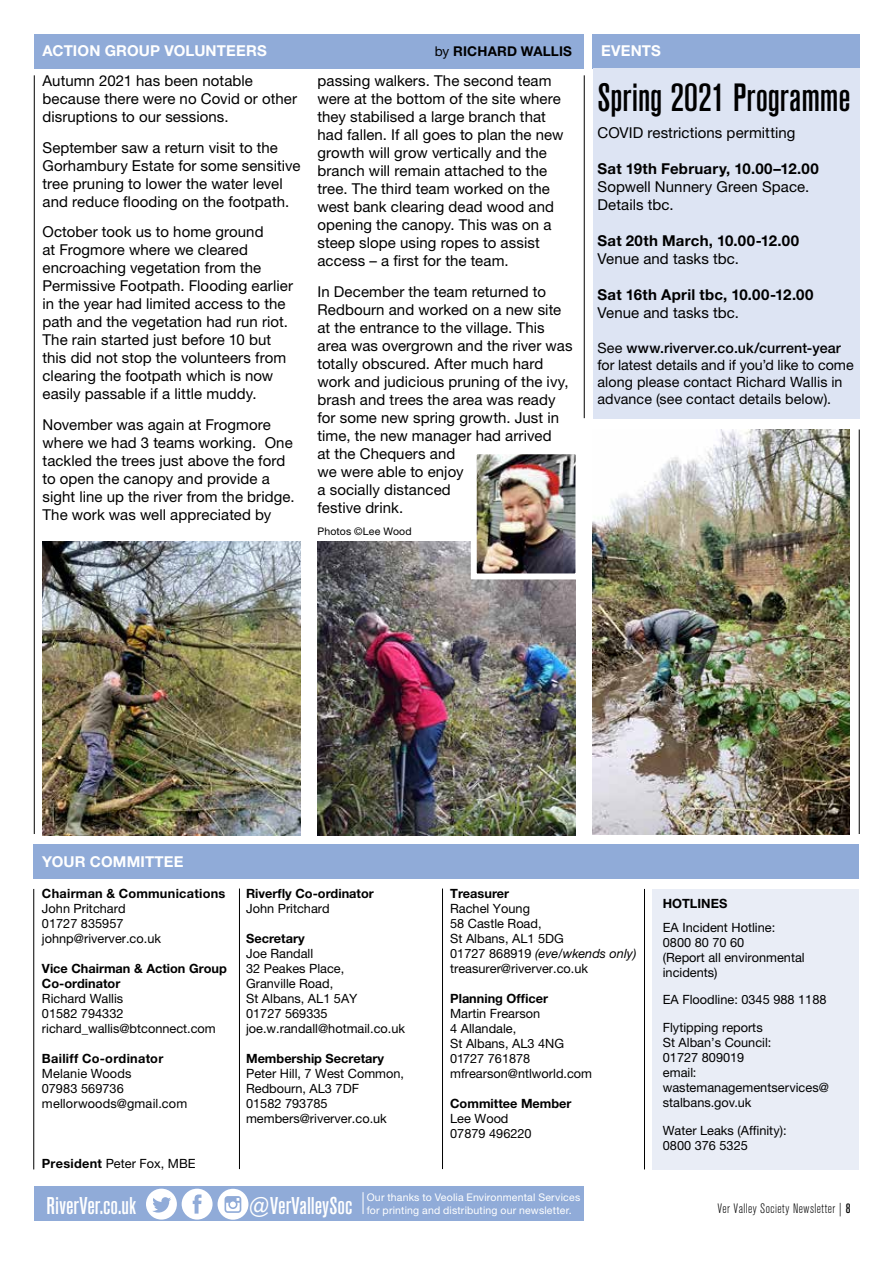
<style>
.page{position:relative;width:893px;height:1263px;background:#fff}
.page>*{position:absolute;margin:0;border:0;box-sizing:border-box;transform-origin:0 0}
.t1{font:500 condensed 39px "Akzidenz Grotesk BE";color:#000}
.t2{font:500 condensed 24px "Akzidenz Grotesk BE";color:#fff}
.t3{font:15px/18px "Helvetica Neue LT Pro";letter-spacing:.005em;color:#000}
.t4{font:700 15px "Helvetica Neue LT Pro";letter-spacing:.015em;color:#000}
.t5{font:700 15px "Helvetica Neue LT Pro";letter-spacing:.01em;color:#fff}
.t6{font:14.25px/17.1px "Helvetica Neue LT Pro";letter-spacing:.005em;color:#000}
.t7{font:300 condensed 13.5px "Akzidenz Grotesk BE";letter-spacing:.03em;color:#000}
.t8{font:700 13.5px "Helvetica Neue LT Pro";letter-spacing:.015em;color:#000}
.t9{font:12.75px/15px "Helvetica Neue LT Pro";color:#000}
.t10{font:700 12.75px/15px "Helvetica Neue LT Pro";color:#000}
.t11{font:700 12.75px "Helvetica Neue LT Pro";letter-spacing:.02em;color:#000}
.t12{font:10.5px/12.6px "Helvetica Neue LT Pro";letter-spacing:.015em;color:#fff}
.t13{font:10.5px "Helvetica Neue LT Pro";letter-spacing:.015em;color:#000}
.s1{font-weight:400}
.s2{font-weight:500}
.s3{font-weight:700}
.s4{font-style:italic}
</style>
<div class="page">
<div style="left:34px;top:1187px;width:550px;height:34px;background:#90abd8"></div>
<svg style="left:146px;top:1189px;width:102px;height:31px"></svg>
<div style="left:34px;top:845px;width:825px;height:34px;background:#90abd8"></div>
<div style="left:34px;top:34px;width:550px;height:34px;background:#90abd8"></div>
<hr style="left:859px;top:429px;width:1px;height:405px;background:#000">
<hr style="left:584px;top:75px;width:1px;height:343px;background:#000">
<hr style="left:34px;top:75px;width:1px;height:759px;background:#000">
<img style="left:43px;top:541px;width:257px;height:294px">
<img style="left:317px;top:541px;width:258px;height:294px">
<img style="left:592px;top:429px;width:257px;height:405px">
<svg style="left:363px;top:1192px;width:1px;height:22px"></svg>
<div style="left:592px;top:34px;width:267px;height:34px;background:#90abd8"></div>
<div style="left:593px;top:68px;width:266px;height:350px;background:#dde4f3"></div>
<img style="left:468px;top:454px;width:108px;height:128px">
<div style="left:652px;top:889px;width:206px;height:280px;background:#e9edf6"></div>
<hr style="left:239px;top:888px;width:1px;height:281px;background:#000">
<hr style="left:442px;top:888px;width:1px;height:281px;background:#000">
<hr style="left:33px;top:889px;width:1px;height:280px;background:#000">
<hr style="left:644px;top:889px;width:1px;height:280px;background:#000">
<p class="t5" style="left:43px;top:42px;width:226px">ACTION GROUP VOLUNTEERS</p>
<p class="t8" style="left:435px;top:43px;width:139px"><span class="s1">by</span> RICHARD WALLIS</p>
<p class="t3" style="left:43px;top:71px;width:256px">Autumn 2021 has been notable because there were no Covid or other disruptions to our sessions.</p>
<p class="t3" style="left:43px;top:138px;width:259px">September saw a return visit to the Gorhambury Estate for some sensitive tree pruning to lower the water level and reduce flooding on the footpath.</p>
<p class="t3" style="left:43px;top:223px;width:252px">October took us to home ground<br>at Frogmore where we cleared encroaching vegetation from the Permissive Footpath. Flooding earlier in the year had limited access to the path and the vegetation had run riot.<br>The rain started just before 10 but this did not stop the volunteers from clearing the footpath which is now easily passable if a little muddy.</p>
<p class="t3" style="left:43px;top:416px;width:254px">November was again at Frogmore where we had 3 teams working. One tackled the trees just above the ford to open the canopy and provide a sight line up the river from the bridge.<br>The work was well appreciated by</p>
<p class="t3" style="left:317px;top:71px;width:247px">passing walkers. The second team were at the bottom of the site where they stabilised a large branch that had fallen. If all goes to plan the new growth will grow vertically and the branch will remain attached to the tree. The third team worked on the west bank clearing dead wood and opening the canopy. This was on a steep slope using ropes to assist access – a first for the team.</p>
<p class="t3" style="left:317px;top:282px;width:257px">In December the team returned to<br>Redbourn and worked on a new site at the entrance to the village. This area was overgrown and the river was totally obscured. After much hard work and judicious pruning of the ivy, brash and trees the area was ready for some new spring growth. Just in time, the new manager had arrived<br>at the Chequers and<br>we were able to enjoy<br>a socially distanced<br>festive drink.</p>
<p class="t13" style="left:317px;top:525px;width:96px">Photos ©Lee Wood</p>
<p class="t5" style="left:601px;top:42px;width:62px">EVENTS</p>
<h1 class="t1" style="left:597px;top:76px;width:255px">Spring 2021 Programme</h1>
<p class="t3" style="left:597px;top:123px;width:199px">COVID restrictions permitting</p>
<p class="t4" style="left:597px;top:159px;width:223px">Sat 19th February, 10.00–12.00</p>
<p class="t3" style="left:597px;top:177px;width:213px">Sopwell Nunnery Green Space.<br>Details tbc.</p>
<p class="t4" style="left:597px;top:231px;width:203px">Sat 20th March, 10.00-12.00</p>
<p class="t3" style="left:597px;top:249px;width:143px">Venue and tasks tbc.</p>
<p class="t4" style="left:597px;top:285px;width:217px">Sat 16th April tbc, 10.00-12.00</p>
<p class="t3" style="left:597px;top:303px;width:143px">Venue and tasks tbc.</p>
<p class="t6" style="left:597px;top:339px;width:258px">See <span class="s2">www.riverver.co.uk/current-year </span>for latest details and if you’d like to come along please contact Richard Wallis in advance (see contact details below).</p>
<p class="t5" style="left:42px;top:853px;width:143px">YOUR COMMITTEE</p>
<p class="t11" style="left:42px;top:886px;width:185px">Chairman &amp; Communications</p>
<p class="t9" style="left:42px;top:901px;width:121px">John Pritchard<br>01727 835957 johnp@riverver.co.uk</p>
<p class="t10" style="left:42px;top:961px;width:186px">Vice Chairman &amp; Action Group<br>Co-ordinator</p>
<p class="t9" style="left:42px;top:991px;width:175px">Richard Wallis<br>01582 794332 richard_wallis@btconnect.com</p>
<p class="t11" style="left:42px;top:1051px;width:123px">Bailiff Co-ordinator</p>
<p class="t9" style="left:42px;top:1066px;width:147px">Melanie Woods<br>07983 569736 mellorwoods@gmail.com</p>
<p class="t9" style="left:42px;top:1156px;width:155px"><span class="s3">President</span> Peter Fox, MBE</p>
<p class="t10" style="left:246px;top:886px;width:129px">Riverfly Co-ordinator</p>
<p class="t9" style="left:246px;top:901px;width:85px">John Pritchard</p>
<p class="t10" style="left:246px;top:931px;width:60px">Secretary</p>
<p class="t9" style="left:246px;top:946px;width:160px">Joe Randall<br>32 Peakes Place,<br>Granville Road,<br>St Albans, AL1 5AY<br>01727 569335 joe.w.randall@hotmail.co.uk</p>
<p class="t10" style="left:246px;top:1051px;width:140px">Membership Secretary</p>
<p class="t9" style="left:246px;top:1066px;width:159px">Peter Hill, 7 West Common,<br>Redbourn, AL3 7DF<br>01582 793785 members@riverver.co.uk</p>
<p class="t10" style="left:450px;top:886px;width:61px">Treasurer</p>
<p class="t9" style="left:450px;top:901px;width:188px">Rachel Young<br>58 Castle Road,<br>St Albans, AL1 5DG<br>01727 868919 <span class="s4">(eve/wkends only) </span>treasurer@riverver.co.uk</p>
<p class="t10" style="left:450px;top:991px;width:99px">Planning Officer</p>
<p class="t9" style="left:450px;top:1006px;width:143px">Martin Frearson<br>4 Allandale,<br>St Albans, AL3 4NG<br>01727 761878 mfrearson@ntlworld.com</p>
<p class="t10" style="left:450px;top:1096px;width:123px">Committee Member</p>
<p class="t9" style="left:450px;top:1111px;width:83px">Lee Wood<br>07879 496220</p>
<p class="t10" style="left:663px;top:896px;width:66px">HOTLINES</p>
<p class="t9" style="left:663px;top:919px;width:143px">EA Incident Hotline:<br>0800 80 70 60<br>(Report all environmental incidents)</p>
<p class="t9" style="left:663px;top:986px;width:165px;line-height:27.8px">EA Floodline: 0345 988 1188<br>Flytipping reports</p>
<p class="t9" style="left:663px;top:1035px;width:168px">St Alban’s Council:<br>01727 809019<br>email: wastemanagementservices@ stalbans.gov.uk</p>
<p class="t9" style="left:663px;top:1123px;width:125px">Water Leaks (Affinity):<br>0800 376 5325</p>
<p class="t12" style="left:367px;top:1191px;width:215px">Our thanks to Veolia Environmental Services for printing and distributing our newsletter.</p>
<h2 class="t2" style="left:47px;top:1192px;width:91px">RiverVer.co.uk</h2>
<h2 class="t2" style="left:248px;top:1192px;width:105px">@VerValleySoc</h2>
<p class="t7" style="left:718px;top:1201px;width:134px">Ver Valley Society Newsletter | <span class="s2">8</span></p>
</div>
